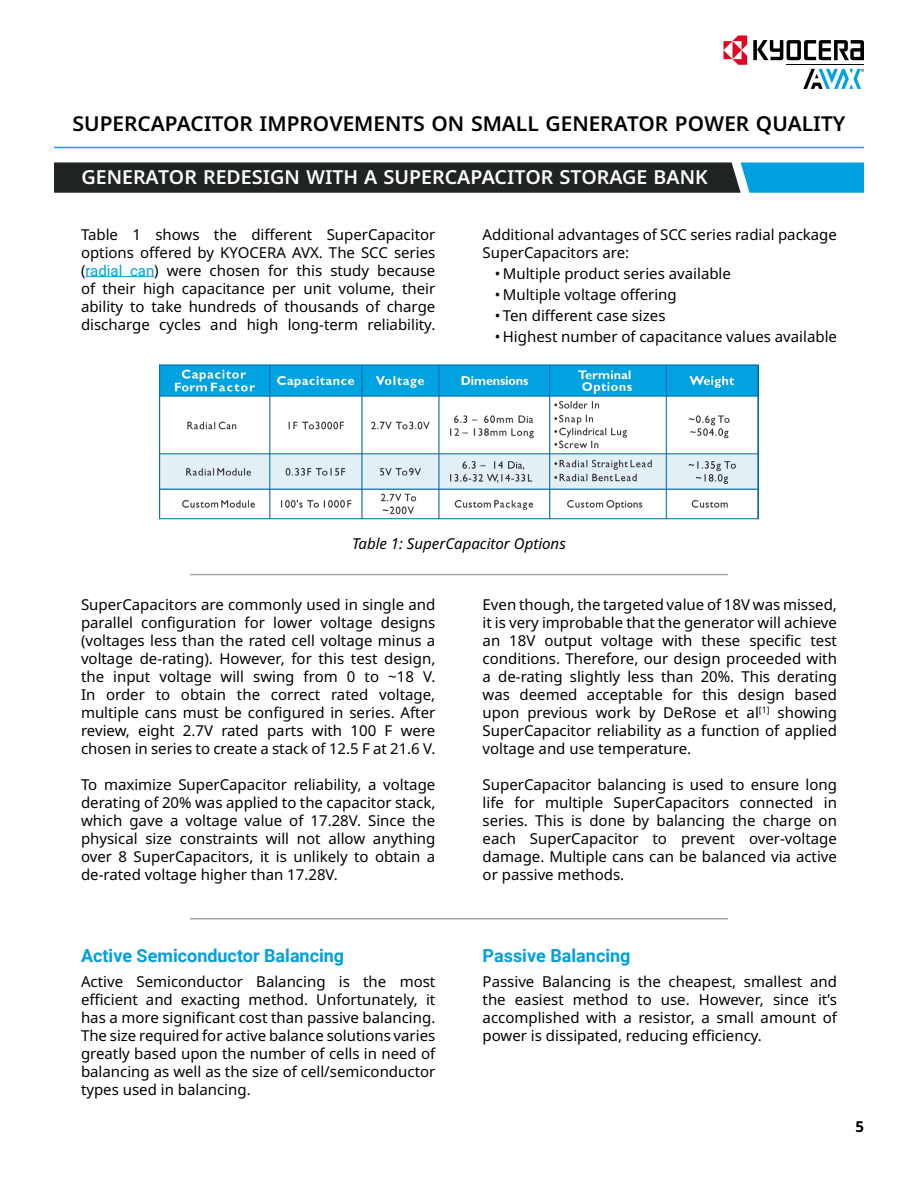
<style>
.page{position:relative;width:918px;height:1188px;background:#fff}
.page>*{position:absolute;margin:0;border:0;box-sizing:border-box;transform-origin:0 0}
.t1{font:500 25.5px "Noto Sans";color:#000}
.t2{font:500 24px "Noto Sans";color:#fff}
.t3{font:700 18px "Roboto";color:#00a0dd}
.t4{font:15px/18px "Noto Sans";color:#000;text-align:justify}
.t5{font:italic 15px "Noto Sans";color:#000}
.t6{font:700 15px "Noto Sans";color:#000}
.s1{font-family:"Roboto";color:#00a0df}
</style>
<div class="page">
<hr style="left:54px;top:147px;width:810px;height:1px;background:#00a2df">
<svg style="left:54px;top:162px;width:810px;height:31px;background:#233c44"></svg>
<hr style="left:85px;top:276px;width:69px;height:1px;background:#00a0df">
<img style="left:159px;top:364px;width:600px;height:156px">
<hr style="left:190px;top:574px;width:538px;height:1px;background:#a9a3a1">
<hr style="left:190px;top:918px;width:538px;height:2px;background:#a9a3a1">
<svg style="left:753px;top:40px;width:111px;height:20px"></svg>
<svg style="left:803px;top:69px;width:61px;height:20px"></svg>
<hr style="left:787px;top:64px;width:77px;height:1px;background:#000">
<svg style="left:723px;top:36px;width:24px;height:29px"></svg>
<h1 class="t1" style="left:73px;top:104px;width:774px">SUPERCAPACITOR IMPROVEMENTS ON SMALL GENERATOR POWER QUALITY</h1>
<h2 class="t2" style="left:81px;top:158px;width:628px">GENERATOR REDESIGN WITH A SUPERCAPACITOR STORAGE BANK</h2>
<p class="t4" style="left:81px;top:225px;width:356px">Table 1 shows the different SuperCapacitor options offered by KYOCERA AVX. The SCC series (<span class="s1">radial can</span>) were chosen for this study because of their high capacitance per unit volume, their ability to take hundreds of thousands of charge discharge cycles and high long-term reliability.</p>
<p class="t4" style="left:483px;top:225px;width:356px">Additional advantages of SCC series radial package<br>SuperCapacitors are:</p>
<p class="t4" style="left:495px;top:264px;width:238px">• Multiple product series available</p>
<p class="t4" style="left:495px;top:285px;width:183px">• Multiple voltage offering</p>
<p class="t4" style="left:495px;top:306px;width:172px">• Ten different case sizes</p>
<p class="t4" style="left:495px;top:327px;width:344px">• Highest number of capacitance values available</p>
<p class="t5" style="left:352px;top:533px;width:215px">Table 1: SuperCapacitor Options</p>
<p class="t4" style="left:81px;top:596px;width:356px">SuperCapacitors are commonly used in single and parallel configuration for lower voltage designs (voltages less than the rated cell voltage minus a voltage de-rating). However, for this test design, the input voltage will swing from 0 to ~18 V.<br>In order to obtain the correct rated voltage, multiple cans must be configured in series. After review, eight 2.7V rated parts with 100 F were chosen in series to create a stack of 12.5 F at 21.6 V.</p>
<p class="t4" style="left:81px;top:776px;width:356px">To maximize SuperCapacitor reliability, a voltage derating of 20% was applied to the capacitor stack, which gave a voltage value of 17.28V. Since the physical size constraints will not allow anything over 8 SuperCapacitors, it is unlikely to obtain a de-rated voltage higher than 17.28V.</p>
<p class="t4" style="left:483px;top:596px;width:356px">Even though, the targeted value of 18V was missed, it is very improbable that the generator will achieve an 18V output voltage with these specific test conditions. Therefore, our design proceeded with a de-rating slightly less than 20%. This derating was deemed acceptable for this design based upon previous work by DeRose et al<sup>[1]</sup> showing SuperCapacitor reliability as a function of applied voltage and use temperature.</p>
<p class="t4" style="left:483px;top:776px;width:356px">SuperCapacitor balancing is used to ensure long life for multiple SuperCapacitors connected in series. This is done by balancing the charge on each SuperCapacitor to prevent over-voltage damage. Multiple cans can be balanced via active or passive methods.</p>
<p class="t3" style="left:81px;top:943px;width:265px">Active Semiconductor Balancing</p>
<p class="t4" style="left:81px;top:973px;width:356px">Active Semiconductor Balancing is the most efficient and exacting method. Unfortunately, it has a more significant cost than passive balancing.<br>The size required for active balance solutions varies greatly based upon the number of cells in need of balancing as well as the size of cell/semiconductor types used in balancing.</p>
<p class="t3" style="left:483px;top:943px;width:149px">Passive Balancing</p>
<p class="t4" style="left:483px;top:973px;width:356px">Passive Balancing is the cheapest, smallest and the easiest method to use. However, since it’s accomplished with a resistor, a small amount of power is dissipated, reducing efficiency.</p>
<p class="t6" style="left:855px;top:1116px;width:10px">5</p>
</div>
